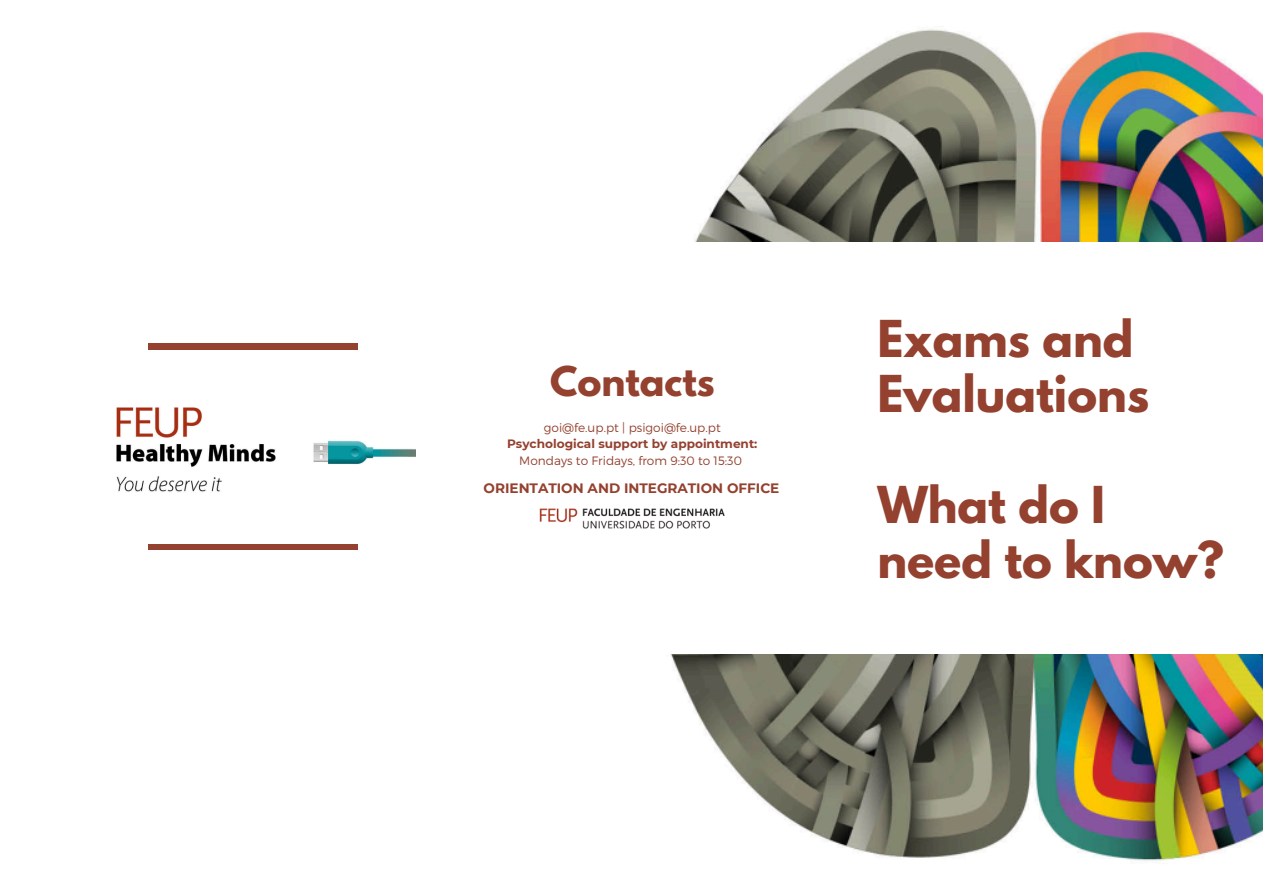
<style>
.page{position:relative;width:1263px;height:894px;background:#fff}
.page>*{position:absolute;margin:0;border:0;box-sizing:border-box;transform-origin:0 0}
.t1{font:700 45px/55.2px "League Spartan";color:#94412f}
.t2{font:700 36.3px "League Spartan";color:#94412f}
.t3{font:700 13.65px "Montserrat";color:#94412f}
.t4{font:300 12.15px "Montserrat";color:#94412f}
.t5{font:700 12.15px "Montserrat";color:#94412f}
</style>
<div class="page">
<img style="left:670px;top:29px;width:593px;height:832px">
<div style="left:0;top:242px;width:1263px;height:411px;background:#fff"></div>
<div style="left:149px;top:343px;width:209px;height:6px;background:#94412f"></div>
<div style="left:149px;top:544px;width:209px;height:5px;background:#94412f"></div>
<img style="left:116px;top:407px;width:300px;height:85px">
<img style="left:539px;top:508px;width:186px;height:21px">
<p class="t2" style="left:550px;top:363px;width:166px">Contacts</p>
<h2 class="t4" style="left:544px;top:419px;width:178px">goi@fe.up.pt | psigoi@fe.up.pt</h2>
<p class="t5" style="left:507px;top:436px;width:252px">Psychological support by appointment:</p>
<p class="t4" style="left:519px;top:452px;width:224px">Mondays to Fridays, from 9:30 to 15:30</p>
<p class="t3" style="left:484px;top:479px;width:297px">ORIENTATION AND INTEGRATION OFFICE</p>
<h1 class="t1" style="left:877px;top:317px;width:273px">Exams and<br>Evaluations</h1>
<h1 class="t1" style="left:877px;top:482px;width:348px">What do I need to know?</h1>
</div>
